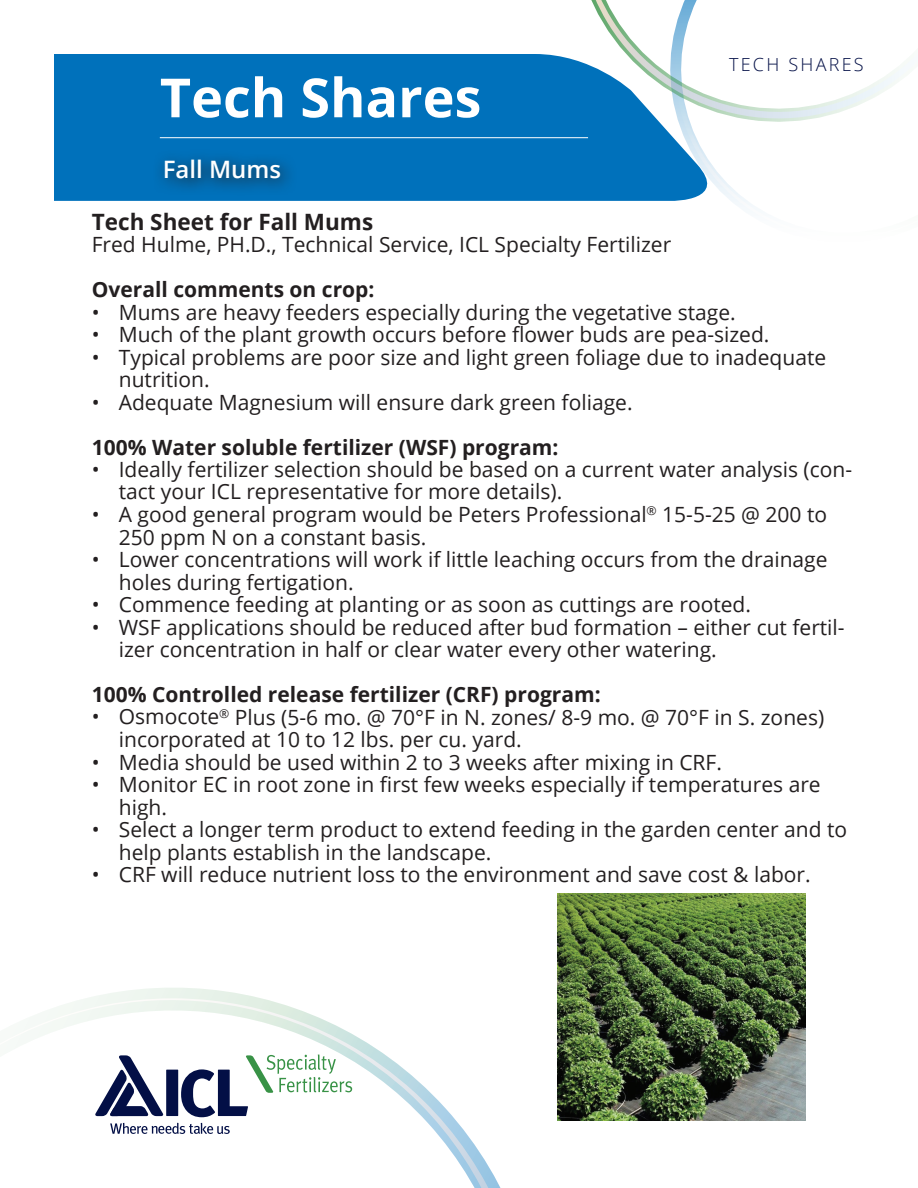
<style>
.page{position:relative;width:918px;height:1188px;background:#fff}
.page>*{position:absolute;margin:0;border:0;box-sizing:border-box;transform-origin:0 0}
.t1{font:700 54px "Open Sans";color:#fff}
.t2{font:600 24px "Open Sans";color:#fff}
.t3{font:700 22.5px "Open Sans";color:#231f20}
.t4{font:21px/22.5px "Open Sans";color:#231f20}
.t5{font:700 21px "Open Sans";color:#231f20}
.t6{font:300 18px "Open Sans";letter-spacing:.125em;color:#030f46}
</style>
<div class="page">
<svg style="left:740px;top:66px;width:165px;height:56px"></svg>
<svg style="left:591px;top:0;width:285px;height:118px"></svg>
<svg style="left:86px;top:988px;width:415px;height:200px"></svg>
<svg style="left:37px;top:999px;width:411px;height:189px"></svg>
<svg style="left:95px;top:1055px;width:69px;height:61px"></svg>
<div style="left:166px;top:1070px;width:12px;height:46px;background:#030f46"></div>
<svg style="left:181px;top:1054px;width:171px;height:63px"></svg>
<svg style="left:110px;top:1123px;width:120px;height:11px"></svg>
<svg style="left:54px;top:54px;width:676px;height:147px;background:#1b80c1"></svg>
<svg style="left:153px;top:149px;width:145px;height:47px;background:#0367aa"></svg>
<hr style="left:160px;top:137px;width:428px;height:1px;background:#fff">
<img style="left:557px;top:894px;width:249px;height:227px">
<h1 class="t1" style="left:160px;top:60px;width:323px">Tech Shares</h1>
<p class="t2" style="left:163px;top:153px;width:120px">Fall Mums</p>
<p class="t6" style="left:729px;top:53px;width:136px">TECH SHARES</p>
<p class="t3" style="left:92px;top:206px;width:283px">Tech Sheet for Fall Mums</p>
<p class="t4" style="left:92px;top:233px;width:581px">Fred Hulme, PH.D., Technical Service, ICL Specialty Fertilizer</p>
<p class="t5" style="left:92px;top:275px;width:284px">Overall comments on crop:</p>
<p class="t4" style="left:92px;top:300px;width:645px">• Mums are heavy feeders especially during the vegetative stage.</p>
<p class="t4" style="left:92px;top:323px;width:679px">• Much of the plant growth occurs before flower buds are pea-sized.</p>
<p class="t4" style="left:119px;top:345px;width:709px;text-indent:-27px">• Typical problems are poor size and light green foliage due to inadequate nutrition.</p>
<p class="t4" style="left:92px;top:390px;width:542px">• Adequate Magnesium will ensure dark green foliage.</p>
<p class="t5" style="left:92px;top:432px;width:468px">100% Water soluble fertilizer (WSF) program:</p>
<p class="t4" style="left:119px;top:458px;width:735px;text-indent:-27px">• Ideally fertilizer selection should be based on a current water analysis (con&shy;tact your ICL representative for more details).</p>
<p class="t4" style="left:119px;top:503px;width:710px;text-indent:-27px">• A good general program would be Peters Professional<sup>®</sup> 15-5-25 @ 200 to<br>250 ppm N on a constant basis.</p>
<p class="t4" style="left:119px;top:548px;width:710px;text-indent:-27px">• Lower concentrations will work if little leaching occurs from the drainage holes during fertigation.</p>
<p class="t4" style="left:92px;top:593px;width:661px">• Commence feeding at planting or as soon as cuttings are rooted.</p>
<p class="t4" style="left:119px;top:615px;width:727px;text-indent:-27px">• WSF applications should be reduced after bud formation – either cut fertil&shy;izer concentration in half or clear water every other watering.</p>
<p class="t5" style="left:92px;top:680px;width:510px">100% Controlled release fertilizer (CRF) program:</p>
<p class="t4" style="left:119px;top:705px;width:707px;text-indent:-27px">• Osmocote<sup>®</sup> Plus (5-6 mo. @ 70°F in N. zones/ 8-9 mo. @ 70°F in S. zones) incorporated at 10 to 12 lbs. per cu. yard.</p>
<p class="t4" style="left:92px;top:750px;width:632px">• Media should be used within 2 to 3 weeks after mixing in CRF.</p>
<p class="t4" style="left:119px;top:773px;width:703px;text-indent:-27px">• Monitor EC in root zone in first few weeks especially if temperatures are high.</p>
<p class="t4" style="left:119px;top:818px;width:730px;text-indent:-27px">• Select a longer term product to extend feeding in the garden center and to help plants establish in the landscape.</p>
<p class="t4" style="left:92px;top:863px;width:720px">• CRF will reduce nutrient loss to the environment and save cost &amp; labor.</p>
</div>
